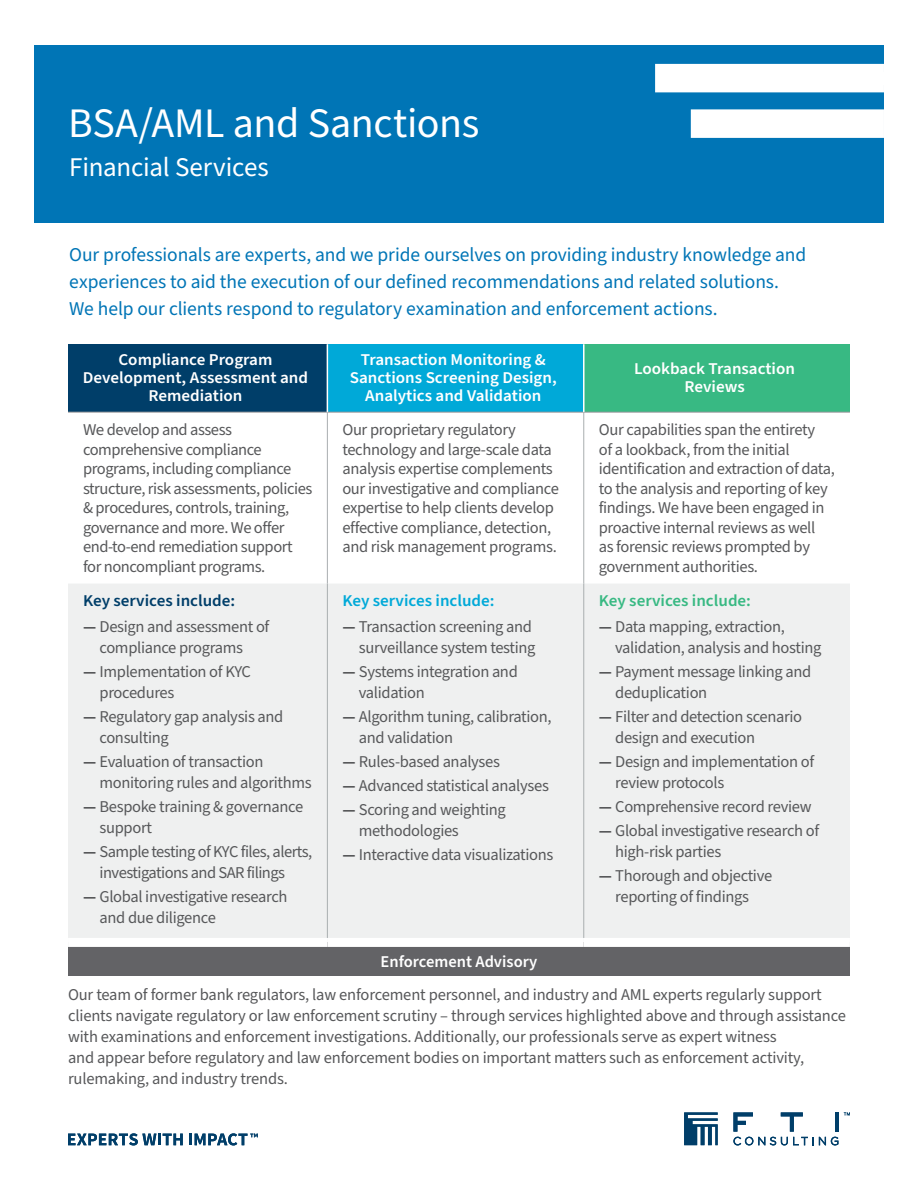
<style>
.page{position:relative;width:918px;height:1188px;background:#fff}
.page>*{position:absolute;margin:0;border:0;box-sizing:border-box;transform-origin:0 0}
.Headline-NoPhoto{font:42px "Source Sans Pro";letter-spacing:-.01em;color:#fff}
.Subtitle-NoPhoto{font:27px "Source Sans Pro";letter-spacing:-.01em;color:#fff}
.Intro{font:19.5px/27px "Source Sans Pro";letter-spacing:-.005em;color:#0075b6}
.Body_Copy{font:16.5px/21px "Source Sans Pro";letter-spacing:-.02em;color:#57585a}
.Table__Body_Copy{font:16.5px/19.5px "Source Sans Pro";letter-spacing:-.02em;color:#57585a}
.Table__Body_Copy-2{font:600 16.5px/18px "Source Sans Pro";color:#fff;text-align:center}
.Table__Body_Copy-3{font:600 16.5px "Source Sans Pro";color:#003e69}
.Table__Body_Copy-4{font:600 16.5px "Source Sans Pro";color:#00a9d8}
.Table__Body_Copy-5{font:600 16.5px "Source Sans Pro";color:#38b983}
.s1{font-weight:700}
</style>
<div class="page">
<div style="left:34px;top:45px;width:850px;height:145px;background:#0075b6"></div>
<div style="left:34px;top:99px;width:850px;height:124px;background:#0075b6"></div>
<div style="left:655px;top:64px;width:229px;height:28px;background:#fff"></div>
<div style="left:691px;top:109px;width:193px;height:29px;background:#fff"></div>
<svg style="left:68px;top:1133px;width:115px;height:12px"></svg>
<svg style="left:189px;top:1133px;width:69px;height:12px"></svg>
<svg style="left:684px;top:1112px;width:34px;height:33px"></svg>
<svg style="left:844px;top:1112px;width:6px;height:3px"></svg>
<hr style="left:835px;top:1112px;width:4px;height:20px;background:#003e69">
<svg style="left:733px;top:1112px;width:105px;height:33px"></svg>
<div style="left:68px;top:344px;width:259px;height:68px;background:#003e69"></div>
<div style="left:327px;top:344px;width:257px;height:68px;background:#00a9d8"></div>
<div style="left:584px;top:344px;width:266px;height:68px;background:#38b983"></div>
<div style="left:68px;top:584px;width:782px;height:354px;background:#eff0f0"></div>
<div style="left:68px;top:942px;width:782px;height:34px;background:#636366"></div>
<hr style="left:68px;top:412px;width:259px;height:1px;background:#939598">
<hr style="left:327px;top:412px;width:257px;height:1px;background:#939598">
<hr style="left:584px;top:412px;width:266px;height:1px;background:#939598">
<hr style="left:327px;top:344px;width:1px;height:68px;background:#fff">
<hr style="left:583px;top:344px;width:2px;height:68px;background:#fff">
<div style="left:68px;top:938px;width:259px;height:9px;background:#fff"></div>
<div style="left:327px;top:938px;width:257px;height:9px;background:#fff"></div>
<div style="left:584px;top:938px;width:266px;height:9px;background:#fff"></div>
<hr style="left:327px;top:412px;width:1px;height:172px;background:#a9aeb0">
<hr style="left:583px;top:412px;width:1px;height:172px;background:#a9aeb0">
<hr style="left:327px;top:584px;width:1px;height:354px;background:#a9aeb0">
<hr style="left:583px;top:584px;width:1px;height:354px;background:#a9aeb0">
<p class="Headline-NoPhoto" style="left:68px;top:95px;width:413px">BSA/AML and Sanctions</p>
<p class="Subtitle-NoPhoto" style="left:69px;top:149px;width:201px">Financial Services</p>
<p class="Intro" style="left:69px;top:242px;width:739px">Our professionals are experts, and we pride ourselves on providing industry knowledge and experiences to aid the execution of our defined recommendations and related solutions.<br>We help our clients respond to regulatory examination and enforcement actions.</p>
<p class="Table__Body_Copy-2" style="left:83px;top:351px;width:227px">Compliance Program<br>Development, Assessment and<br>Remediation</p>
<p class="Table__Body_Copy-2" style="left:350px;top:351px;width:208px">Transaction Monitoring &amp;<br>Sanctions Screening Design,<br>Analytics and Validation</p>
<p class="Table__Body_Copy-2" style="left:634px;top:360px;width:162px">Lookback Transaction<br>Reviews</p>
<p class="Table__Body_Copy" style="left:83px;top:420px;width:231px">We develop and assess comprehensive compliance programs, including compliance structure, risk assessments, policies &amp; procedures, controls, training, governance and more. We offer end-to-end remediation support for noncompliant programs.</p>
<p class="Table__Body_Copy" style="left:342px;top:420px;width:218px">Our proprietary regulatory technology and large-scale data analysis expertise complements our investigative and compliance expertise to help clients develop effective compliance, detection, and risk management programs.</p>
<p class="Table__Body_Copy" style="left:599px;top:420px;width:238px">Our capabilities span the entirety<br>of a lookback, from the initial identification and extraction of data, to the analysis and reporting of key findings. We have been engaged in proactive internal reviews as well<br>as forensic reviews prompted by government authorities.</p>
<p class="Table__Body_Copy-3" style="left:83px;top:590px;width:154px">Key services include:</p>
<p class="Body_Copy" style="left:83px;top:616px;width:188px;text-align:center"><span class="s1">—</span> Design and assessment of compliance programs</p>
<p class="Body_Copy" style="left:100px;top:661px;width:153px;text-indent:-16px"><span class="s1">—</span> Implementation of KYC procedures</p>
<p class="Body_Copy" style="left:100px;top:706px;width:185px;text-indent:-16px"><span class="s1">—</span> Regulatory gap analysis and consulting</p>
<p class="Body_Copy" style="left:100px;top:751px;width:214px;text-indent:-16px"><span class="s1">—</span> Evaluation of transaction monitoring rules and algorithms</p>
<p class="Body_Copy" style="left:100px;top:796px;width:205px;text-indent:-16px"><span class="s1">—</span> Bespoke training &amp; governance support</p>
<p class="Body_Copy" style="left:100px;top:841px;width:214px;text-indent:-16px"><span class="s1">—</span> Sample testing of KYC files, alerts, investigations and SAR filings</p>
<p class="Body_Copy" style="left:100px;top:886px;width:190px;text-indent:-16px"><span class="s1">—</span> Global investigative research and due diligence</p>
<p class="Table__Body_Copy-4" style="left:342px;top:590px;width:154px">Key services include:</p>
<p class="Body_Copy" style="left:342px;top:616px;width:195px;text-align:right"><span class="s1">—</span> Transaction screening and surveillance system testing</p>
<p class="Body_Copy" style="left:359px;top:661px;width:160px;text-indent:-16px"><span class="s1">—</span> Systems integration and validation</p>
<p class="Body_Copy" style="left:359px;top:706px;width:194px;text-indent:-16px"><span class="s1">—</span> Algorithm tuning, calibration, and validation</p>
<p class="Body_Copy" style="left:342px;top:751px;width:159px"><span class="s1">—</span> Rules-based analyses</p>
<p class="Body_Copy" style="left:342px;top:775px;width:208px"><span class="s1">—</span> Advanced statistical analyses</p>
<p class="Body_Copy" style="left:359px;top:799px;width:148px;text-indent:-16px"><span class="s1">—</span> Scoring and weighting methodologies</p>
<p class="Body_Copy" style="left:342px;top:844px;width:213px"><span class="s1">—</span> Interactive data visualizations</p>
<p class="Table__Body_Copy-5" style="left:599px;top:590px;width:154px">Key services include:</p>
<p class="Body_Copy" style="left:615px;top:616px;width:208px;text-indent:-16px"><span class="s1">—</span> Data mapping, extraction, validation, analysis and hosting</p>
<p class="Body_Copy" style="left:615px;top:661px;width:198px;text-indent:-16px"><span class="s1">—</span> Payment message linking and deduplication</p>
<p class="Body_Copy" style="left:615px;top:706px;width:188px;text-indent:-16px"><span class="s1">—</span> Filter and detection scenario design and execution</p>
<p class="Body_Copy" style="left:615px;top:751px;width:201px;text-indent:-16px"><span class="s1">—</span> Design and implementation of review protocols</p>
<p class="Body_Copy" style="left:599px;top:796px;width:214px"><span class="s1">—</span> Comprehensive record review</p>
<p class="Body_Copy" style="left:615px;top:820px;width:206px;text-indent:-16px"><span class="s1">—</span> Global investigative research of high-risk parties</p>
<p class="Body_Copy" style="left:599px;top:865px;width:175px;text-align:center"><span class="s1">—</span> Thorough and objective reporting of findings</p>
<p class="Table__Body_Copy-2" style="left:381px;top:953px;width:158px">Enforcement Advisory</p>
<p class="Body_Copy" style="left:68px;top:985px;width:779px">Our team of former bank regulators, law enforcement personnel, and industry and AML experts regularly support clients navigate regulatory or law enforcement scrutiny – through services highlighted above and through assistance with examinations and enforcement investigations. Additionally, our professionals serve as expert witness<br>and appear before regulatory and law enforcement bodies on important matters such as enforcement activity, rulemaking, and industry trends.</p>
</div>
